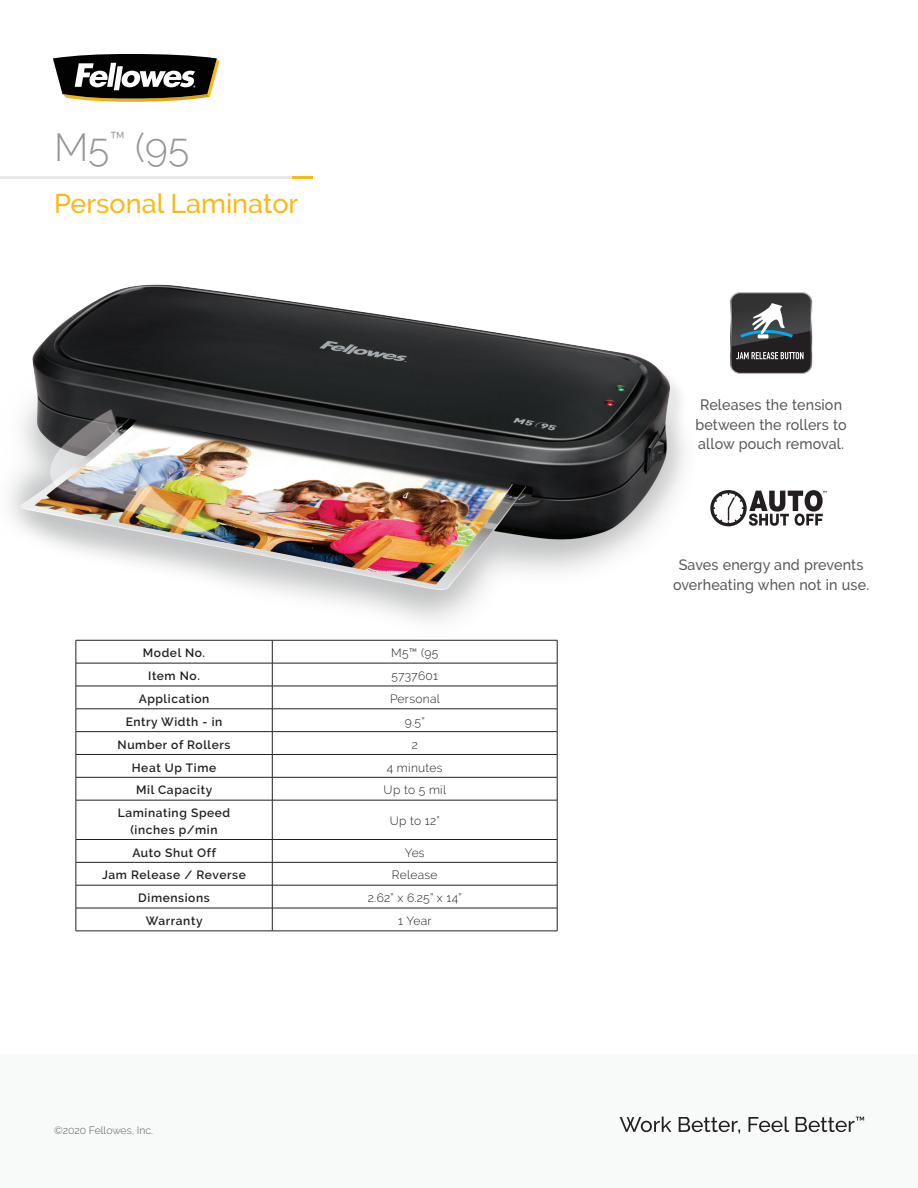
<style>
.page{position:relative;width:918px;height:1188px;background:#fff}
.page>*{position:absolute;margin:0;border:0;box-sizing:border-box;transform-origin:0 0}
.t1{font:300 39px "Raleway";color:#939598}
.t2{font:500 27px "Raleway";color:#fcb814}
.t3{font:500 15px/19.5px "Raleway";letter-spacing:.01em;color:#57585a;text-align:center;scale:.95 1}
.t4{font:600 12px/16.5px "Raleway";letter-spacing:.05em;color:#231f20;text-align:center}
.t5{font:300 12px "Raleway";letter-spacing:.025em;color:#231f20}
.t6{font:300 10.5px "Raleway";color:#57585a}
</style>
<div class="page">
<div style="left:0;top:1054px;width:918px;height:134px;background:#f8f9f9"></div>
<svg style="left:620px;top:1117px;width:51px;height:15px"></svg>
<svg style="left:679px;top:1117px;width:61px;height:17px"></svg>
<svg style="left:749px;top:1117px;width:40px;height:15px"></svg>
<svg style="left:796px;top:1117px;width:68px;height:15px"></svg>
<img style="left:10px;top:176px;width:722px;height:529px">
<hr style="left:76px;top:640px;width:196px;height:1px;background:#231f20">
<hr style="left:272px;top:640px;width:285px;height:1px;background:#231f20">
<hr style="left:76px;top:663px;width:196px;height:1px;background:#231f20">
<hr style="left:272px;top:663px;width:285px;height:1px;background:#231f20">
<hr style="left:76px;top:686px;width:196px;height:1px;background:#231f20">
<hr style="left:272px;top:686px;width:285px;height:1px;background:#231f20">
<hr style="left:76px;top:709px;width:196px;height:1px;background:#231f20">
<hr style="left:272px;top:709px;width:285px;height:1px;background:#231f20">
<hr style="left:76px;top:731px;width:196px;height:1px;background:#231f20">
<hr style="left:272px;top:731px;width:285px;height:1px;background:#231f20">
<hr style="left:76px;top:754px;width:196px;height:1px;background:#231f20">
<hr style="left:272px;top:754px;width:285px;height:1px;background:#231f20">
<hr style="left:76px;top:777px;width:196px;height:1px;background:#231f20">
<svg style="left:76px;top:640px;width:1px;height:160px"></svg>
<hr style="left:272px;top:777px;width:285px;height:1px;background:#231f20">
<svg style="left:272px;top:640px;width:1px;height:160px"></svg>
<svg style="left:557px;top:640px;width:1px;height:160px"></svg>
<hr style="left:76px;top:800px;width:196px;height:1px;background:#231f20">
<hr style="left:76px;top:800px;width:1px;height:39px;background:#231f20">
<hr style="left:272px;top:800px;width:285px;height:1px;background:#231f20">
<hr style="left:272px;top:800px;width:1px;height:39px;background:#231f20">
<hr style="left:557px;top:800px;width:1px;height:39px;background:#231f20">
<hr style="left:76px;top:839px;width:196px;height:1px;background:#231f20">
<hr style="left:272px;top:839px;width:285px;height:1px;background:#231f20">
<svg style="left:76px;top:840px;width:1px;height:91px"></svg>
<svg style="left:272px;top:840px;width:1px;height:91px"></svg>
<svg style="left:557px;top:840px;width:1px;height:91px"></svg>
<hr style="left:76px;top:931px;width:196px;height:1px;background:#231f20">
<hr style="left:272px;top:931px;width:285px;height:1px;background:#231f20">
<hr style="left:76px;top:862px;width:196px;height:1px;background:#231f20">
<hr style="left:272px;top:862px;width:285px;height:1px;background:#231f20">
<hr style="left:76px;top:885px;width:196px;height:1px;background:#231f20">
<hr style="left:272px;top:885px;width:285px;height:1px;background:#231f20">
<hr style="left:76px;top:908px;width:196px;height:1px;background:#231f20">
<hr style="left:272px;top:908px;width:285px;height:1px;background:#231f20">
<svg style="left:53px;top:54px;width:166px;height:48px"></svg>
<div style="left:710px;top:490px;width:37px;height:36px;border:3px solid #231f20;border-radius:50%"></div>
<svg style="left:715px;top:494px;width:7px;height:8px"></svg>
<svg style="left:713px;top:508px;width:9px;height:14px"></svg>
<svg style="left:728px;top:490px;width:98px;height:36px"></svg>
<svg style="left:730px;top:292px;width:82px;height:82px;background:#4e5053"></svg>
<hr style="left:292px;top:176px;width:20px;height:3px;background:#fcb814">
<hr style="left:0;top:176px;width:292px;height:3px;background:#e6e7e9">
<h1 class="t1" style="left:54px;top:124px;width:137px">M5<sup>™</sup> (95</h1>
<h2 class="t2" style="left:54px;top:188px;width:246px">Personal Laminator</h2>
<p class="t4" style="left:143px;top:645px;width:64px">Model No.</p>
<p class="t5" style="left:391px;top:646px;width:48px">M5™ (95</p>
<p class="t4" style="left:148px;top:668px;width:53px">Item No.</p>
<p class="t5" style="left:391px;top:669px;width:48px">5737601</p>
<p class="t4" style="left:139px;top:691px;width:72px">Application</p>
<p class="t5" style="left:390px;top:692px;width:51px">Personal</p>
<p class="t4" style="left:126px;top:713px;width:98px">Entry Width - in</p>
<p class="t5" style="left:405px;top:715px;width:21px">9.5”</p>
<p class="t4" style="left:118px;top:736px;width:114px">Number of Rollers</p>
<p class="t5" style="left:412px;top:737px;width:8px">2</p>
<p class="t4" style="left:132px;top:759px;width:86px">Heat Up Time</p>
<p class="t5" style="left:387px;top:760px;width:57px">4 minutes</p>
<p class="t4" style="left:136px;top:782px;width:78px">Mil Capacity</p>
<p class="t5" style="left:384px;top:783px;width:64px">Up to 5 mil</p>
<p class="t4" style="left:118px;top:805px;width:114px">Laminating Speed (inches p/min</p>
<p class="t5" style="left:390px;top:814px;width:52px">Up to 12”</p>
<p class="t4" style="left:132px;top:844px;width:85px">Auto Shut Off</p>
<p class="t5" style="left:405px;top:845px;width:22px">Yes</p>
<p class="t4" style="left:102px;top:867px;width:145px">Jam Release / Reverse</p>
<p class="t5" style="left:392px;top:868px;width:47px">Release</p>
<p class="t4" style="left:138px;top:890px;width:73px">Dimensions</p>
<p class="t5" style="left:368px;top:891px;width:96px">2.62” x 6.25” x 14”</p>
<p class="t4" style="left:146px;top:913px;width:58px">Warranty</p>
<p class="t5" style="left:398px;top:914px;width:35px">1 Year</p>
<p class="t6" style="left:54px;top:1124px;width:101px">©2020 Fellowes, Inc.</p>
<p class="t3" style="left:695px;top:395px;width:161px">Releases the tension between the rollers to allow pouch removal.</p>
<p class="t3" style="left:673px;top:555px;width:208px">Saves energy and prevents overheating when not in use.</p>
</div>
